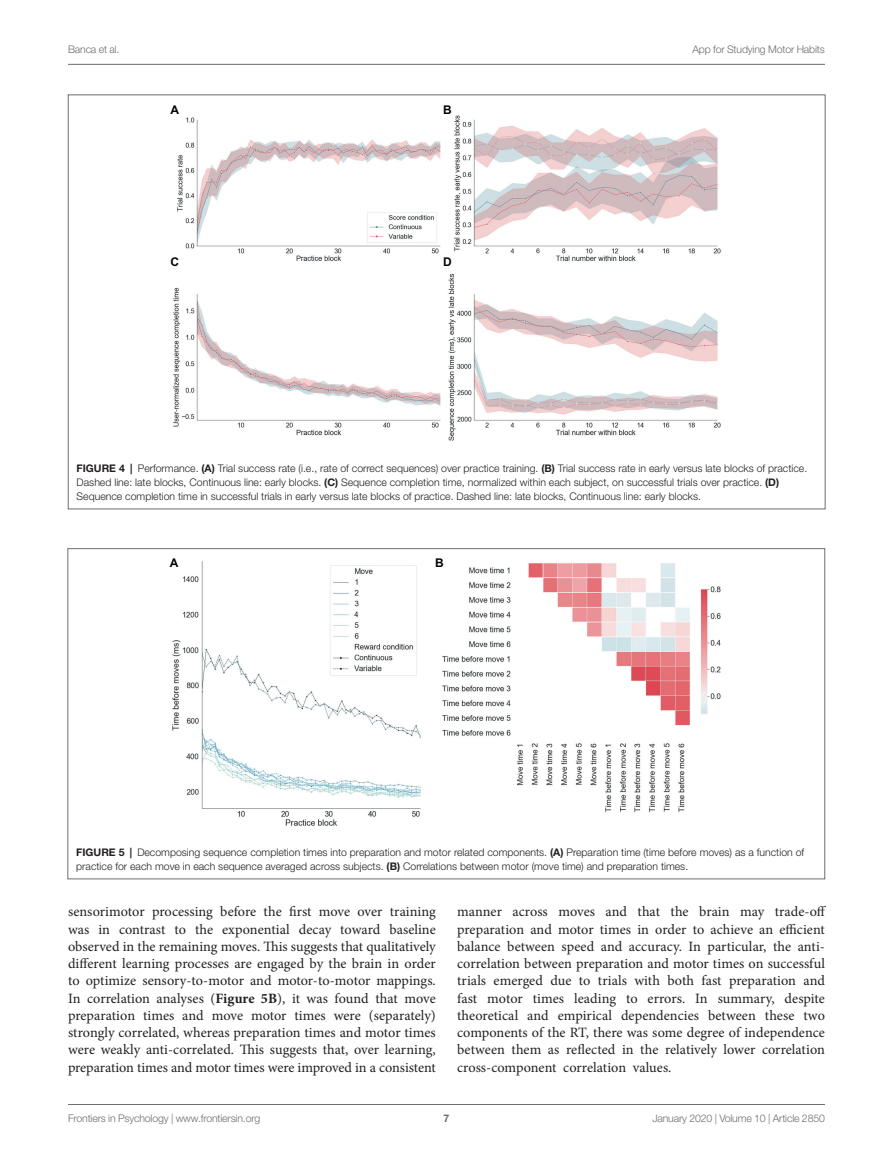
<style>
.page{position:relative;width:893px;height:1170px;background:#fff}
.page>*{position:absolute;margin:0;border:0;box-sizing:border-box;transform-origin:0 0}
.TEXT{font:14.25px/17.2px "Minion Pro";letter-spacing:-.005em;color:#231f20;text-align:justify}
.t1{font:700 12px "Arial";color:#030505}
.FIG_LEG{font:300 10.5px/14.2px "Helvetica Neue LT Std";color:#231f20}
.t2{font:300 10.5px "Helvetica Neue LT Std";letter-spacing:-.015em;color:#6c6d70}
.t3{font:700 10.5px "Helvetica Neue LT Std";color:#6c6d70}
.s1{font-weight:700}
</style>
<div class="page">
<hr style="left:68px;top:64px;width:757px;height:1px;background:#6c6d70">
<hr style="left:68px;top:1104px;width:757px;height:1px;background:#6c6d70">
<img style="left:173px;top:115px;width:548px;height:326px">
<img style="left:172px;top:561px;width:549px;height:265px">
<p class="t2" style="left:68px;top:42px;width:53px">Banca et al.</p>
<p class="t2" style="left:692px;top:42px;width:134px">App for Studying Motor Habits</p>
<p class="t1" style="left:171px;top:101px;width:10px">A</p>
<p class="t1" style="left:443px;top:101px;width:10px">B</p>
<p class="t1" style="left:171px;top:253px;width:10px">C</p>
<p class="t1" style="left:443px;top:253px;width:10px">D</p>
<p class="FIG_LEG" style="left:77px;top:461px;width:732px"><span class="s1">FIGURE 4 |</span> Performance. <span class="s1">(A)</span> Trial success rate (i.e., rate of correct sequences) over practice training. <span class="s1">(B)</span> Trial success rate in early versus late blocks of practice.<br>Dashed line: late blocks, Continuous line: early blocks. <span class="s1">(C)</span> Sequence completion time, normalized within each subject, on successful trials over practice. <span class="s1">(D)<br></span>Sequence completion time in successful trials in early versus late blocks of practice. Dashed line: late blocks, Continuous line: early blocks.</p>
<p class="t1" style="left:170px;top:555px;width:10px">A</p>
<p class="t1" style="left:435px;top:555px;width:10px">B</p>
<p class="FIG_LEG" style="left:76px;top:845px;width:729px"><span class="s1">FIGURE 5 |</span> Decomposing sequence completion times into preparation and motor related components. <span class="s1">(A)</span> Preparation time (time before moves) as a function of practice for each move in each sequence averaged across subjects. <span class="s1">(B)</span> Correlations between motor (move time) and preparation times.</p>
<p class="TEXT" style="left:68px;top:903px;width:369px">sensorimotor processing before the first move over training was in contrast to the exponential decay toward baseline observed in the remaining moves. This suggests that qualitatively different learning processes are engaged by the brain in order to optimize sensory-to-motor and motor-to-motor mappings.<br>In correlation analyses (<span class="s1">Figure 5B</span>), it was found that move preparation times and move motor times were (separately) strongly correlated, whereas preparation times and motor times were weakly anti-correlated. This suggests that, over learning, preparation times and motor times were improved in a consistent</p>
<p class="TEXT" style="left:457px;top:903px;width:371px">manner across moves and that the brain may trade-off preparation and motor times in order to achieve an efficient balance between speed and accuracy. In particular, the anti&shy;correlation between preparation and motor times on successful trials emerged due to trials with both fast preparation and fast motor times leading to errors. In summary, despite theoretical and empirical dependencies between these two components of the RT, there was some degree of independence between them as reflected in the relatively lower correlation cross-component correlation values.</p>
<p class="t2" style="left:68px;top:1111px;width:194px">Frontiers in Psychology | www.frontiersin.org</p>
<p class="t3" style="left:444px;top:1111px;width:7px">7</p>
<p class="t2" style="left:652px;top:1111px;width:174px">January 2020 | Volume 10 | Article 2850</p>
</div>
